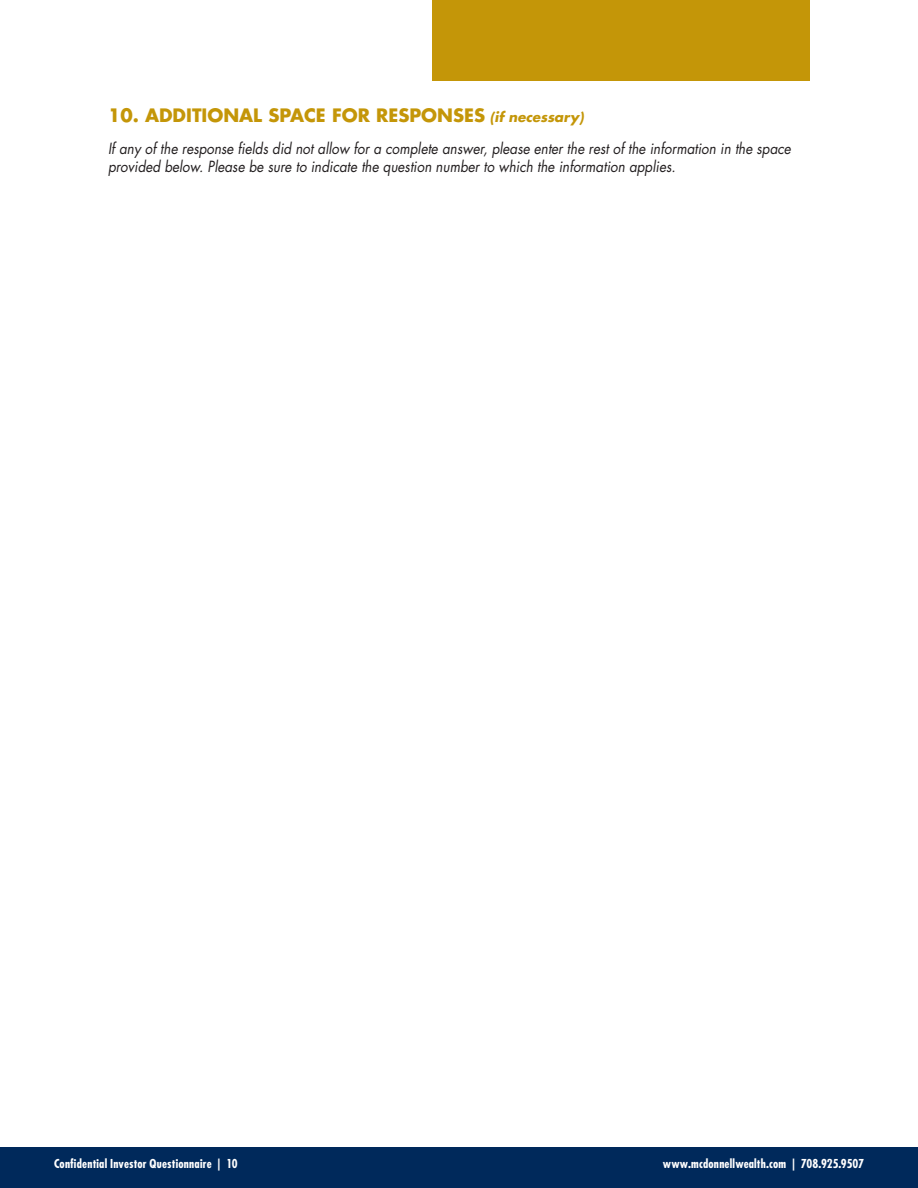
<style>
.page{position:relative;width:918px;height:1188px;background:#fff}
.page>*{position:absolute;margin:0;border:0;box-sizing:border-box;transform-origin:0 0}
.t1{font:700 18px "Futura";color:#c49608}
.t2{font:italic 15px/18px "Futura";color:#231f20;scale:.9 1}
.t3{font:700 condensed 12px "Futura";letter-spacing:.015em;color:#fff}
.s1{font-style:italic;font-size:13.5px}
</style>
<div class="page">
<div style="left:432px;top:0;width:378px;height:81px;background:#c49608"></div>
<div style="left:0;top:1148px;width:918px;height:40px;background:#00295b"></div>
<p class="t1" style="left:108px;top:104px;width:477px">10. ADDITIONAL SPACE FOR RESPONSES <span class="s1">(if necessary)</span></p>
<p class="t2" style="left:108px;top:139px;width:760px">If any of the response fields did not allow for a complete answer, please enter the rest of the information in the space provided below. Please be sure to indicate the question number to which the information applies.</p>
<p class="t3" style="left:54px;top:1156px;width:185px">Confidential Investor Questionnaire | 10</p>
<p class="t3" style="left:663px;top:1156px;width:203px">www.mcdonnellwealth.com | 708.925.9507</p>
</div>
